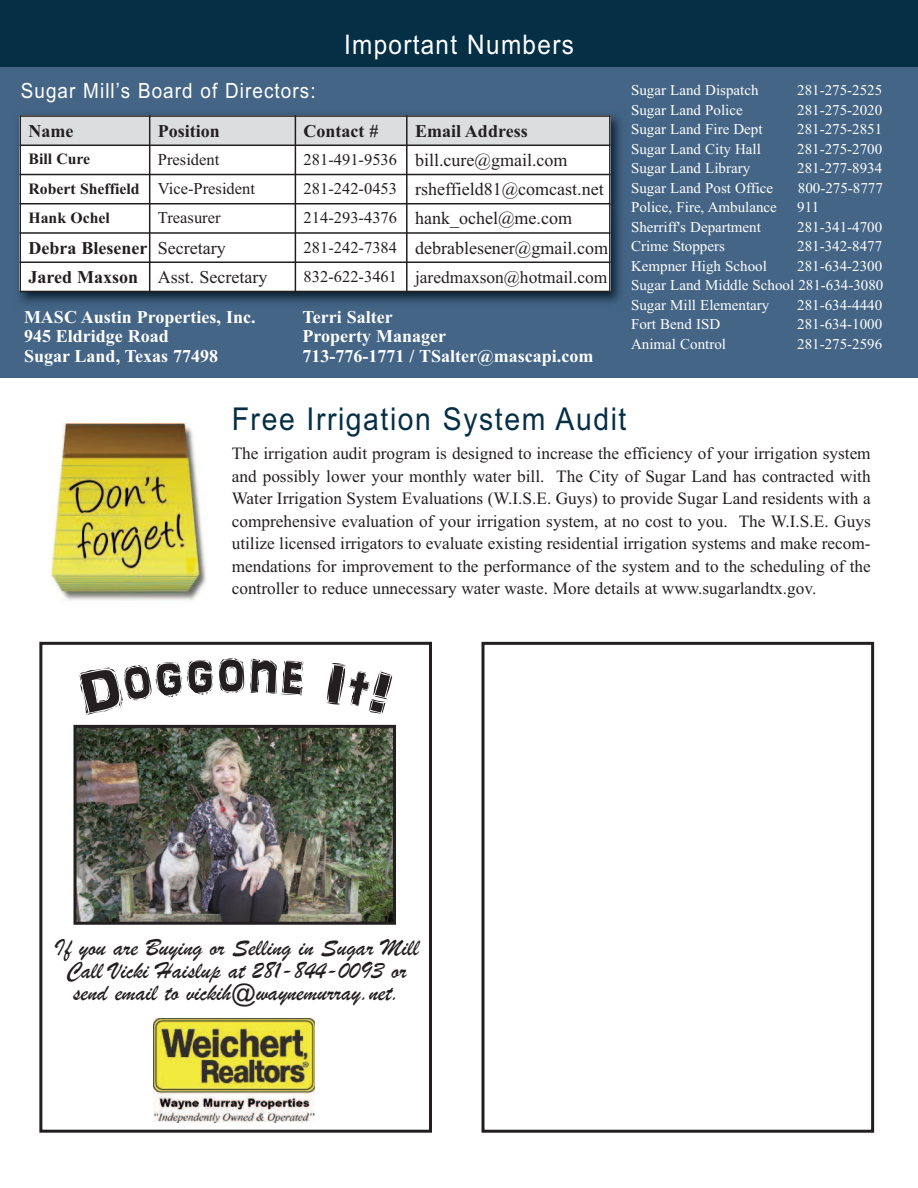
<style>
.page{position:relative;width:918px;height:1188px;background:#fff}
.page>*{position:absolute;margin:0;border:0;box-sizing:border-box;transform-origin:0 0}
.t1{font:60px "ARDARLING";color:#231f20}
.t2{font:31.5px "Arial";letter-spacing:.055em;color:#052f45;scale:.9 1}
.t3{font:27px "Arial";letter-spacing:.055em;color:#fff;scale:.9 1}
.t4{font:24.75px/22.5px "Brush Script";color:#231f20;text-align:center}
.t5{font:21px "Arial";letter-spacing:.055em;color:#fff;scale:.9 1}
.t6{font:18px "Times New Roman";color:#231f20}
.t7{font:700 18px/19.5px "Times New Roman";color:#fff}
.t8{font:700 18px "Times New Roman";color:#231f20}
.t9{font:17.4px "Times New Roman";color:#231f20}
.t10{font:17.25px/22.5px "Times New Roman";color:#231f20;text-align:justify}
.t11{font:16.5px "Times New Roman";color:#231f20}
.t12{font:700 15.75px "Times New Roman";color:#231f20}
.t13{font:15px/19.5px "Times New Roman";color:#fff;text-align:justify}
.s1{font-size:16.5px}
.s2{font-weight:400;font-size:16.5px}
.s3{font-weight:400}
.s4{font-weight:700}
</style>
<div class="page">
<div style="left:0;top:0;width:918px;height:94px;background:#052f45"></div>
<div style="left:0;top:68px;width:918px;height:310px;background:#446586"></div>
<img style="left:18px;top:115px;width:603px;height:188px">
<div style="left:20px;top:115px;width:130px;height:30px;background:#dcdddf"></div>
<div style="left:150px;top:115px;width:145px;height:30px;background:#dcdddf"></div>
<div style="left:295px;top:115px;width:112px;height:30px;background:#dcdddf"></div>
<div style="left:407px;top:115px;width:204px;height:30px;background:#dcdddf"></div>
<div style="left:20px;top:145px;width:130px;height:30px;background:#fff"></div>
<div style="left:150px;top:145px;width:145px;height:30px;background:#fff"></div>
<div style="left:295px;top:145px;width:112px;height:30px;background:#fff"></div>
<div style="left:407px;top:145px;width:204px;height:30px;background:#fff"></div>
<div style="left:20px;top:175px;width:130px;height:29px;background:#fff"></div>
<div style="left:150px;top:175px;width:145px;height:29px;background:#fff"></div>
<div style="left:295px;top:175px;width:112px;height:29px;background:#fff"></div>
<div style="left:407px;top:175px;width:204px;height:29px;background:#fff"></div>
<div style="left:20px;top:204px;width:130px;height:29px;background:#fff"></div>
<div style="left:150px;top:204px;width:145px;height:29px;background:#fff"></div>
<div style="left:295px;top:204px;width:112px;height:29px;background:#fff"></div>
<div style="left:407px;top:204px;width:204px;height:29px;background:#fff"></div>
<div style="left:20px;top:233px;width:130px;height:29px;background:#fff"></div>
<div style="left:150px;top:233px;width:145px;height:29px;background:#fff"></div>
<div style="left:295px;top:233px;width:112px;height:29px;background:#fff"></div>
<div style="left:407px;top:233px;width:204px;height:29px;background:#fff"></div>
<div style="left:20px;top:262px;width:130px;height:30px;background:#fff"></div>
<div style="left:150px;top:262px;width:145px;height:30px;background:#fff"></div>
<div style="left:295px;top:262px;width:112px;height:30px;background:#fff"></div>
<div style="left:407px;top:262px;width:204px;height:30px;background:#fff"></div>
<hr style="left:20px;top:115px;width:1px;height:177px;background:#231f20">
<hr style="left:149px;top:115px;width:1px;height:177px;background:#231f20">
<hr style="left:295px;top:115px;width:1px;height:177px;background:#231f20">
<hr style="left:406px;top:115px;width:2px;height:177px;background:#231f20">
<hr style="left:609px;top:115px;width:2px;height:177px;background:#231f20">
<hr style="left:20px;top:115px;width:591px;height:2px;background:#231f20">
<hr style="left:20px;top:145px;width:591px;height:1px;background:#231f20">
<hr style="left:20px;top:174px;width:591px;height:1px;background:#231f20">
<hr style="left:20px;top:203px;width:591px;height:2px;background:#231f20">
<hr style="left:20px;top:232px;width:591px;height:2px;background:#231f20">
<hr style="left:20px;top:261px;width:591px;height:2px;background:#231f20">
<hr style="left:20px;top:291px;width:591px;height:1px;background:#231f20">
<img style="left:52px;top:423px;width:155px;height:178px">
<div style="left:39px;top:642px;width:393px;height:491px;border:3px solid #231f20"></div>
<img style="left:154px;top:1019px;width:161px;height:104px">
<img style="left:77px;top:729px;width:315px;height:192px">
<div style="left:73px;top:725px;width:323px;height:200px;border:3px solid #231f20"></div>
<div style="left:482px;top:642px;width:392px;height:491px;border:3px solid #231f20"></div>
<h3 class="t3" style="left:344px;top:29px;width:257px">Important Numbers</h3>
<p class="t5" style="left:21px;top:79px;width:329px">Sugar Mill’s Board of Directors:</p>
<p class="t13" style="left:631px;top:80px;width:129px">Sugar Land Dispatch</p>
<p class="t13" style="left:797px;top:80px;width:86px">281-275-2525</p>
<p class="t13" style="left:631px;top:100px;width:113px">Sugar Land Police</p>
<p class="t13" style="left:797px;top:100px;width:86px">281-275-2020</p>
<p class="t13" style="left:631px;top:119px;width:133px">Sugar Land Fire Dept</p>
<p class="t13" style="left:797px;top:119px;width:86px">281-275-2851</p>
<p class="t13" style="left:631px;top:139px;width:131px">Sugar Land City Hall</p>
<p class="t13" style="left:797px;top:139px;width:86px">281-275-2700</p>
<p class="t13" style="left:631px;top:158px;width:121px">Sugar Land Library</p>
<p class="t13" style="left:797px;top:158px;width:86px">281-277-8934</p>
<p class="t13" style="left:631px;top:178px;width:144px">Sugar Land Post Office</p>
<p class="t13" style="left:798px;top:178px;width:86px">800-275-8777</p>
<p class="t13" style="left:631px;top:197px;width:147px">Police, Fire, Ambulance</p>
<p class="t13" style="left:797px;top:197px;width:23px">911</p>
<p class="t13" style="left:631px;top:217px;width:131px">Sherriff's Department</p>
<p class="t13" style="left:797px;top:217px;width:86px">281-341-4700</p>
<p class="t13" style="left:631px;top:236px;width:95px">Crime Stoppers</p>
<p class="t13" style="left:797px;top:236px;width:86px">281-342-8477</p>
<p class="t13" style="left:631px;top:256px;width:137px">Kempner High School</p>
<p class="t8" style="left:29px;top:120px;width:46px">Name</p>
<p class="t8" style="left:158px;top:120px;width:64px">Position</p>
<p class="t8" style="left:304px;top:120px;width:76px">Contact #</p>
<p class="t8" style="left:415px;top:120px;width:114px">Email Address</p>
<p class="t12" style="left:29px;top:150px;width:63px">Bill Cure</p>
<p class="t11" style="left:158px;top:150px;width:63px">President</p>
<p class="t6" style="left:304px;top:149px;width:265px"><span class="s1">281-491-9536</span> bill.cure@gmail.com</p>
<p class="t12" style="left:29px;top:179px;width:228px">Robert Sheffield <span class="s2">Vice-President</span></p>
<p class="t6" style="left:304px;top:179px;width:302px"><span class="s1">281-242-0453</span> rsheffield81@comcast.net</p>
<p class="t12" style="left:29px;top:208px;width:83px">Hank Ochel</p>
<p class="t11" style="left:158px;top:208px;width:64px">Treasurer</p>
<p class="t6" style="left:304px;top:208px;width:270px"><span class="s1">214-293-4376</span> hank_ochel@me.com</p>
<p class="t8" style="left:29px;top:237px;width:199px">Debra Blesener <span class="s3">Secretary</span></p>
<p class="t6" style="left:304px;top:237px;width:306px"><span class="s1">281-242-7384</span> debrablesener@gmail.com</p>
<p class="t6" style="left:29px;top:266px;width:240px"><span class="s4">Jared Maxson</span> Asst. Secretary</p>
<p class="t9" style="left:304px;top:266px;width:305px"><span class="s1">832-622-3461</span> jaredmaxson@hotmail.com</p>
<p class="t13" style="left:631px;top:256px;width:254px;text-indent:166px">281-634-2300<br>Sugar Land Middle School 281-634-3080<br>Sugar Mill Elementary</p>
<p class="t13" style="left:797px;top:295px;width:86px">281-634-4440</p>
<p class="t7" style="left:24px;top:307px;width:233px">MASC Austin Properties, Inc.<br>945 Eldridge Road<br>Sugar Land, Texas 77498</p>
<p class="t7" style="left:303px;top:307px;width:292px">Terri Salter<br>Property Manager<br>713-776-1771 / TSalter@mascapi.com</p>
<p class="t13" style="left:631px;top:314px;width:91px">Fort Bend ISD</p>
<p class="t13" style="left:797px;top:314px;width:86px">281-634-1000</p>
<p class="t13" style="left:631px;top:334px;width:96px">Animal Control</p>
<p class="t13" style="left:797px;top:334px;width:86px">281-275-2596</p>
<h2 class="t2" style="left:232px;top:401px;width:440px">Free Irrigation System Audit</h2>
<p class="t10" style="left:232px;top:442px;width:641px">The irrigation audit program is designed to increase the efficiency of your irrigation system and possibly lower your monthly water bill. The City of Sugar Land has contracted with Water Irrigation System Evaluations (W.I.S.E. Guys) to provide Sugar Land residents with a comprehensive evaluation of your irrigation system, at no cost to you. The W.I.S.E. Guys utilize licensed irrigators to evaluate existing residential irrigation systems and make recom&shy;mendations for improvement to the performance of the system and to the scheduling of the controller to reduce unnecessary water waste. More details at www.sugarlandtx.gov.</p>
<h1 class="t1" style="left:216px;top:640px;width:32px">o</h1>
<h3 class="t4" style="left:54px;top:936px;width:366px">If you are Buying or Selling in Sugar Mill<br>Call Vicki Haislup at 281-844-0093 or send email to vickih@waynemurray.net.</h3>
</div>
